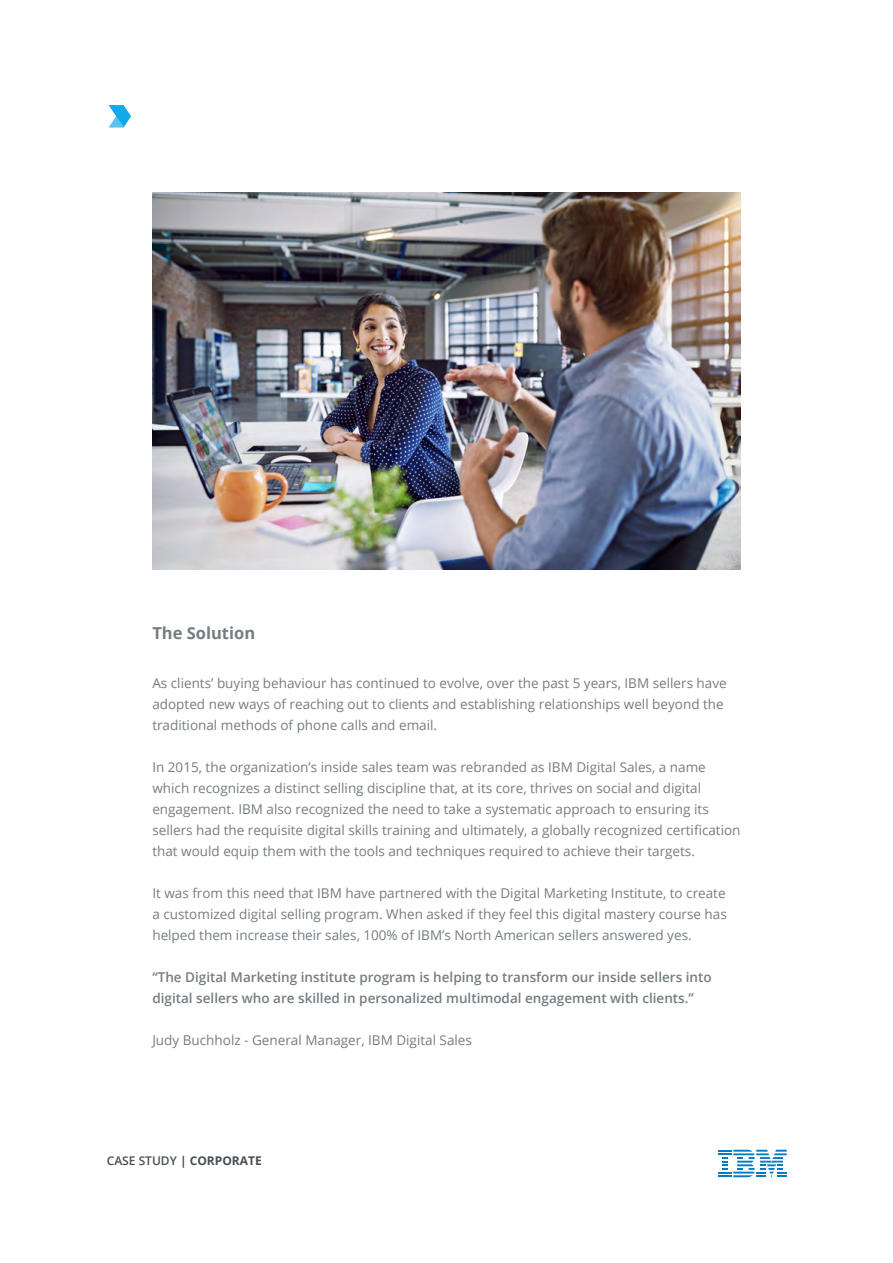
<style>
.page{position:relative;width:893px;height:1263px;background:#fff}
.page>*{position:absolute;margin:0;border:0;box-sizing:border-box;transform-origin:0 0}
.t1{font:700 16.5px "Open Sans";color:#757d82}
.t2{font:13.5px/21px "Open Sans";color:#757d82}
.t3{font:600 13.5px/21px "Open Sans";color:#757d82}
.t4{font:700 12px "Open Sans";color:#484e52}
.s1{font-weight:600}
</style>
<div class="page">
<svg style="left:109px;top:105px;width:22px;height:23px"></svg>
<img style="left:152px;top:193px;width:589px;height:376px">
<svg style="left:718px;top:1150px;width:69px;height:27px"></svg>
<p class="t1" style="left:152px;top:621px;width:104px">The Solution</p>
<p class="t2" style="left:152px;top:672px;width:576px">As clients’ buying behaviour has continued to evolve, over the past 5 years, IBM sellers have adopted new ways of reaching out to clients and establishing relationships well beyond the traditional methods of phone calls and email.</p>
<p class="t2" style="left:152px;top:756px;width:590px">In 2015, the organization’s inside sales team was rebranded as IBM Digital Sales, a name which recognizes a distinct selling discipline that, at its core, thrives on social and digital engagement. IBM also recognized the need to take a systematic approach to ensuring its sellers had the requisite digital skills training and ultimately, a globally recognized certification that would equip them with the tools and techniques required to achieve their targets.</p>
<p class="t2" style="left:152px;top:882px;width:576px;text-align:justify">It was from this need that IBM have partnered with the Digital Marketing Institute, to create a customized digital selling program. When asked if they feel this digital mastery course has helped them increase their sales, 100% of IBM’s North American sellers answered yes.</p>
<p class="t3" style="left:152px;top:966px;width:561px">“The Digital Marketing institute program is helping to transform our inside sellers into digital sellers who are skilled in personalized multimodal engagement with clients.”</p>
<p class="t2" style="left:152px;top:1029px;width:321px">Judy Buchholz - General Manager, IBM Digital Sales</p>
<p class="t4" style="left:107px;top:1152px;width:157px"><span class="s1">CASE STUDY</span> | CORPORATE</p>
</div>
